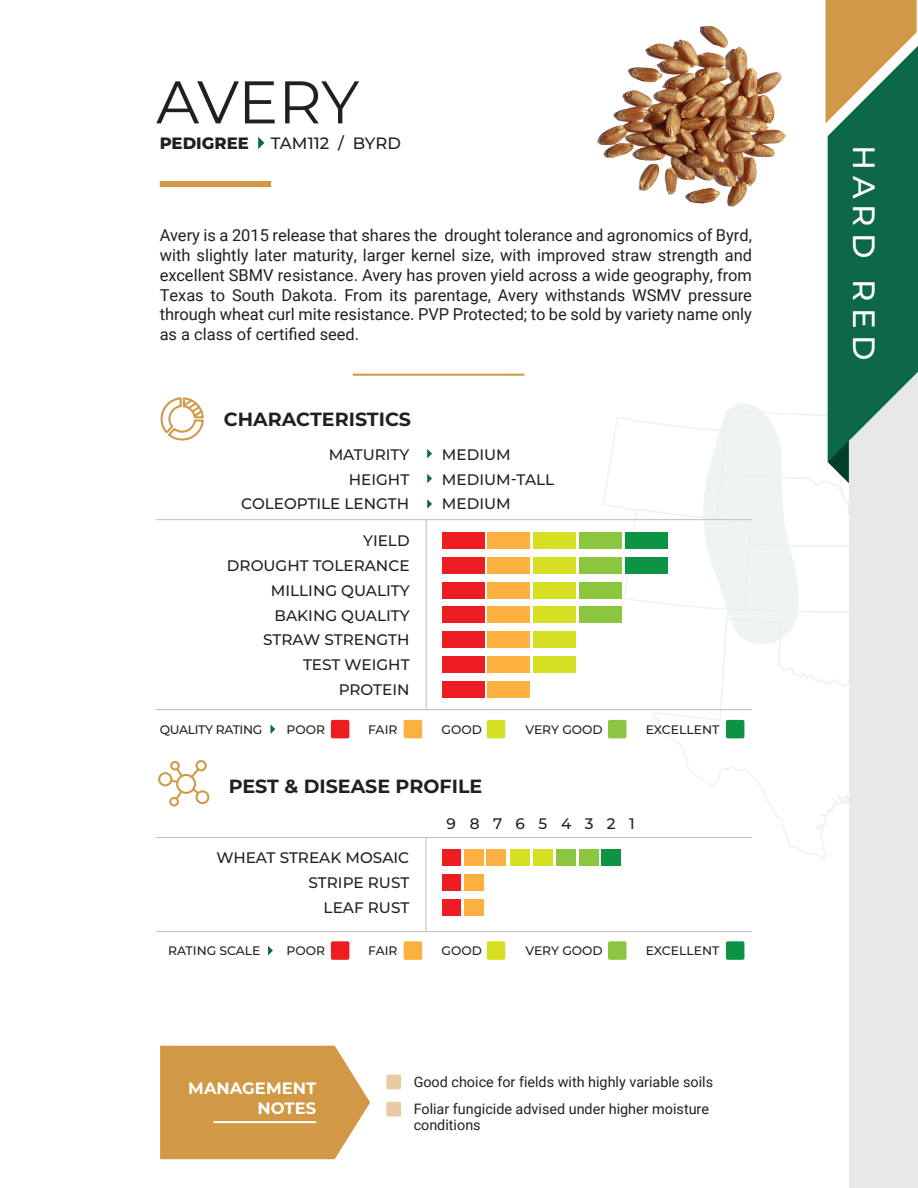
<style>
.page{position:relative;width:918px;height:1188px;background:#fff}
.page>*{position:absolute;margin:0;border:0;box-sizing:border-box;transform-origin:0 0}
.t1{font:60.15px "Montserrat";letter-spacing:-.015em;color:#231f20}
.t2{font:500 30.75px "Montserrat";letter-spacing:.2em;color:#fff}
.t3{font:700 19.05px "Montserrat";color:#231f20}
.t4{font:16.5px/19.8px "Roboto";color:#231f20;text-align:justify}
.t5{font:700 16.5px/19.8px "Montserrat";color:#fff;text-align:right}
.t6{font:500 16.5px "Montserrat";color:#231f20}
.t7{font:800 16.5px "Montserrat";color:#231f20}
.t8{font:500 15.3px/24.8px "Montserrat";color:#231f20;text-align:right}
.t9{font:14.4px/26.7px "Roboto";color:#231f20}
.t10{font:500 12.3px "Montserrat";color:#231f20}
.t11{font:500 12.3px "Montserrat";letter-spacing:-.025em;color:#231f20}
</style>
<div class="page">
<svg style="left:602px;top:520px;width:247px;height:339px"></svg>
<div style="left:160px;top:181px;width:111px;height:6px;background:#d19846"></div>
<hr style="left:353px;top:374px;width:171px;height:2px;background:#d19846">
<div style="left:849px;top:687px;width:69px;height:501px;background:#e6e7e9"></div>
<svg style="left:160px;top:397px;width:44px;height:44px"></svg>
<div style="left:158px;top:772px;width:14px;height:14px;border:2px solid #d19846;border-radius:50%"></div>
<div style="left:169px;top:797px;width:10px;height:10px;border:2px solid #d19846;border-radius:50%"></div>
<div style="left:196px;top:790px;width:13px;height:14px;border:2px solid #d19846;border-radius:50%"></div>
<div style="left:196px;top:760px;width:11px;height:11px;border:2px solid #d19846;border-radius:50%"></div>
<div style="left:170px;top:761px;width:10px;height:10px;border:2px solid #d19846;border-radius:50%"></div>
<svg style="left:169px;top:766px;width:32px;height:36px"></svg>
<svg style="left:258px;top:137px;width:6px;height:12px"></svg>
<hr style="left:426px;top:520px;width:1px;height:190px;background:#bcbdc0">
<div style="left:488px;top:532px;width:42px;height:17px;background:#fbb03f"></div>
<div style="left:534px;top:532px;width:42px;height:17px;background:#d6df21"></div>
<div style="left:488px;top:557px;width:42px;height:17px;background:#fbb03f"></div>
<div style="left:534px;top:557px;width:42px;height:17px;background:#d6df21"></div>
<div style="left:488px;top:582px;width:42px;height:16px;background:#fbb03f"></div>
<div style="left:488px;top:607px;width:42px;height:16px;background:#fbb03f"></div>
<div style="left:534px;top:607px;width:42px;height:16px;background:#d6df21"></div>
<div style="left:580px;top:607px;width:42px;height:16px;background:#8bc63e"></div>
<div style="left:534px;top:631px;width:42px;height:17px;background:#d6df21"></div>
<div style="left:580px;top:532px;width:42px;height:17px;background:#8bc63e"></div>
<div style="left:580px;top:557px;width:42px;height:17px;background:#8bc63e"></div>
<div style="left:534px;top:582px;width:42px;height:16px;background:#d6df21"></div>
<div style="left:580px;top:582px;width:42px;height:16px;background:#8bc63e"></div>
<div style="left:442px;top:532px;width:42px;height:17px;background:#ee1d23"></div>
<div style="left:442px;top:557px;width:42px;height:17px;background:#ee1d23"></div>
<div style="left:442px;top:582px;width:42px;height:16px;background:#ee1d23"></div>
<div style="left:442px;top:607px;width:42px;height:16px;background:#ee1d23"></div>
<div style="left:442px;top:631px;width:42px;height:17px;background:#ee1d23"></div>
<div style="left:442px;top:656px;width:42px;height:17px;background:#ee1d23"></div>
<div style="left:442px;top:681px;width:42px;height:17px;background:#ee1d23"></div>
<div style="left:488px;top:631px;width:42px;height:17px;background:#fbb03f"></div>
<div style="left:488px;top:656px;width:42px;height:17px;background:#fbb03f"></div>
<div style="left:534px;top:656px;width:42px;height:17px;background:#d6df21"></div>
<div style="left:488px;top:681px;width:42px;height:17px;background:#fbb03f"></div>
<hr style="left:426px;top:838px;width:1px;height:94px;background:#bcbdc0">
<div style="left:404px;top:941px;width:18px;height:19px;background:#fbb03f;border-radius:2px"></div>
<div style="left:487px;top:941px;width:18px;height:19px;background:#d6df21;border-radius:2px"></div>
<div style="left:608px;top:941px;width:19px;height:19px;background:#8bc63e;border-radius:2px"></div>
<div style="left:726px;top:941px;width:18px;height:19px;background:#0d9344;border-radius:2px"></div>
<svg style="left:268px;top:946px;width:5px;height:9px"></svg>
<hr style="left:156px;top:709px;width:596px;height:1px;background:#bcbdc0">
<hr style="left:156px;top:519px;width:596px;height:1px;background:#bcbdc0">
<hr style="left:156px;top:931px;width:596px;height:1px;background:#bcbdc0">
<svg style="left:603px;top:0;width:315px;height:687px"></svg>
<div style="left:331px;top:941px;width:18px;height:19px;background:#ee1d23;border-radius:2px"></div>
<div style="left:404px;top:720px;width:18px;height:18px;background:#fbb03f;border-radius:2px"></div>
<div style="left:487px;top:720px;width:18px;height:18px;background:#d6df21;border-radius:2px"></div>
<div style="left:608px;top:720px;width:19px;height:18px;background:#8bc63e;border-radius:2px"></div>
<div style="left:726px;top:720px;width:18px;height:18px;background:#0d9344;border-radius:2px"></div>
<svg style="left:271px;top:725px;width:4px;height:9px"></svg>
<div style="left:331px;top:720px;width:18px;height:18px;background:#ee1d23;border-radius:2px"></div>
<div style="left:442px;top:850px;width:19px;height:16px;background:#ee1d23"></div>
<div style="left:464px;top:850px;width:20px;height:16px;background:#fbb03f"></div>
<div style="left:487px;top:850px;width:19px;height:16px;background:#fbb03f"></div>
<div style="left:533px;top:850px;width:19px;height:16px;background:#d6df21"></div>
<div style="left:510px;top:850px;width:20px;height:16px;background:#d6df21"></div>
<div style="left:579px;top:850px;width:19px;height:16px;background:#8bc63e"></div>
<div style="left:556px;top:850px;width:20px;height:16px;background:#8bc63e"></div>
<div style="left:601px;top:850px;width:20px;height:16px;background:#0d9344"></div>
<div style="left:442px;top:874px;width:19px;height:17px;background:#ee1d23"></div>
<div style="left:464px;top:874px;width:20px;height:17px;background:#fbb03f"></div>
<div style="left:442px;top:899px;width:19px;height:17px;background:#ee1d23"></div>
<div style="left:464px;top:899px;width:20px;height:17px;background:#fbb03f"></div>
<hr style="left:156px;top:837px;width:596px;height:1px;background:#bcbdc0">
<svg style="left:427px;top:449px;width:5px;height:9px"></svg>
<svg style="left:427px;top:474px;width:5px;height:9px"></svg>
<svg style="left:427px;top:499px;width:5px;height:10px"></svg>
<svg style="left:160px;top:1046px;width:210px;height:113px;background:#d4a055"></svg>
<div style="left:386px;top:1102px;width:15px;height:15px;background:#e8cba2;border-radius:2px"></div>
<div style="left:386px;top:1075px;width:15px;height:14px;background:#e8cba2;border-radius:2px"></div>
<hr style="left:214px;top:1121px;width:102px;height:2px;background:#fff">
<p class="t1" style="left:156px;top:61px;width:205px">AVERY</p>
<p class="t7" style="left:160px;top:131px;width:91px">PEDIGREE</p>
<p class="t6" style="left:271px;top:131px;width:132px">TAM112 / BYRD</p>
<p class="t4" style="left:160px;top:225px;width:594px">Avery is a 2015 release that shares the drought tolerance and agronomics of Byrd, with slightly later maturity, larger kernel size, with improved straw strength and excellent SBMV resistance. Avery has proven yield across a wide geography, from Texas to South Dakota. From its parentage, Avery withstands WSMV pressure through wheat curl mite resistance. PVP Protected; to be sold by variety name only as a class of certified seed.</p>
<p class="t3" style="left:224px;top:405px;width:189px">CHARACTERISTICS</p>
<p class="t8" style="left:241px;top:441px;width:170px">MATURITY<br>HEIGHT<br>COLEOPTILE LENGTH</p>
<p class="t8" style="left:442px;top:441px;width:114px;text-align:left">MEDIUM<br>MEDIUM-TALL<br>MEDIUM</p>
<p class="t8" style="left:227px;top:528px;width:184px">YIELD<br>DROUGHT TOLERANCE<br>MILLING QUALITY<br>BAKING QUALITY<br>STRAW STRENGTH<br>TEST WEIGHT<br>PROTEIN</p>
<p class="t11" style="left:160px;top:721px;width:104px">QUALITY RATING</p>
<p class="t10" style="left:286px;top:721px;width:40px">POOR</p>
<p class="t10" style="left:368px;top:721px;width:31px">FAIR</p>
<p class="t10" style="left:442px;top:721px;width:42px">GOOD</p>
<p class="t10" style="left:525px;top:721px;width:79px">VERY GOOD</p>
<p class="t10" style="left:646px;top:721px;width:75px">EXCELLENT</p>
<p class="t3" style="left:229px;top:772px;width:255px">PEST &amp; DISEASE PROFILE</p>
<p class="t8" style="left:447px;top:810px;width:190px">987654321</p>
<p class="t8" style="left:216px;top:845px;width:194px">WHEAT STREAK MOSAIC<br>STRIPE RUST<br>LEAF RUST</p>
<p class="t10" style="left:368px;top:942px;width:31px">FAIR</p>
<p class="t10" style="left:442px;top:942px;width:42px">GOOD</p>
<p class="t10" style="left:525px;top:942px;width:79px">VERY GOOD</p>
<p class="t10" style="left:286px;top:942px;width:40px">POOR</p>
<p class="t10" style="left:646px;top:942px;width:75px">EXCELLENT</p>
<p class="t10" style="left:168px;top:942px;width:94px">RATING SCALE</p>
<p class="t5" style="left:188px;top:1077px;width:129px">MANAGEMENT<br>NOTES</p>
<p class="t9" style="left:414px;top:1068px;width:301px">Good choice for fields with highly variable soils<br>Foliar fungicide advised under higher moisture</p>
<p class="t9" style="left:414px;top:1111px;width:69px">conditions</p>
<p class="t2" style="left:886px;top:145px;width:217px;rotate:90deg">HARD RED</p>
</div>
